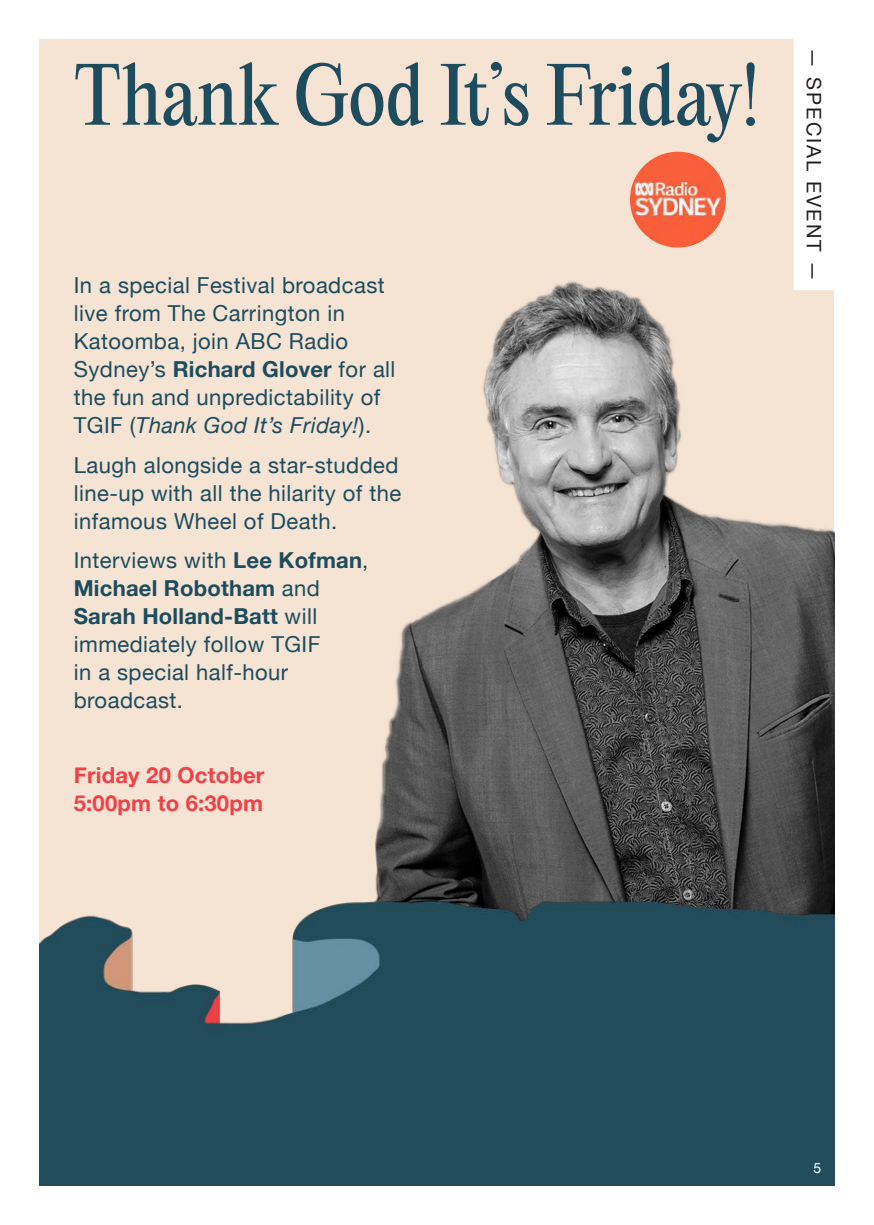
<style>
.page{position:relative;width:874px;height:1225px;background:#fff}
.page>*{position:absolute;margin:0;border:0;box-sizing:border-box;transform-origin:0 0}
.t1{font:76px "PP Editorial New";letter-spacing:-.01em;color:#1c4c5d}
.t2{font:22px/28px "Helvetica Neue";letter-spacing:.02em;color:#1c4c5d}
.t3{font:700 22px/28px "Helvetica Neue";letter-spacing:.01em;color:#f24047}
.t4{font:20px "Helvetica Neue";letter-spacing:.1em;color:#241f1f}
.t5{font:14px "Helvetica Neue";color:#fff}
.s1{font-weight:700}
.s2{font-style:italic}
</style>
<div class="page">
<div style="left:40px;top:40px;width:793px;height:1145px;background:#f5e3d3"></div>
<img style="left:438px;top:151px;width:395px;height:456px">
<img style="left:40px;top:607px;width:793px;height:578px">
<div style="left:792px;top:39px;width:42px;height:252px;background:#fff"></div>
<img style="left:629px;top:152px;width:96px;height:95px;border-radius:48px">
<h1 class="t1" style="left:74px;top:43px;width:686px">Thank God It’s Friday!</h1>
<p class="t2" style="left:74px;top:272px;width:323px">In a special Festival broadcast live from The Carrington in<br>Katoomba, join ABC Radio<br>Sydney’s <span class="s1">Richard Glover</span> for all the fun and unpredictability of<br>TGIF (<span class="s2">Thank God It’s Friday!</span>).</p>
<p class="t2" style="left:74px;top:452px;width:329px;text-align:justify">Laugh alongside a star-studded line-up with all the hilarity of the infamous Wheel of Death.</p>
<p class="t2" style="left:74px;top:547px;width:296px">Interviews with <span class="s1">Lee Kofman</span>,<br><span class="s1">Michael Robotham</span> and<br><span class="s1">Sarah Holland-Batt</span> will immediately follow TGIF<br>in a special half-hour broadcast.</p>
<p class="t3" style="left:74px;top:761px;width:192px">Friday 20 October<br>5:00pm to 6:30pm</p>
<p class="t4" style="left:828px;top:48px;width:235px;rotate:90deg">— SPECIAL EVENT —</p>
<p class="t5" style="left:812px;top:1157px;width:9px">5</p>
</div>
